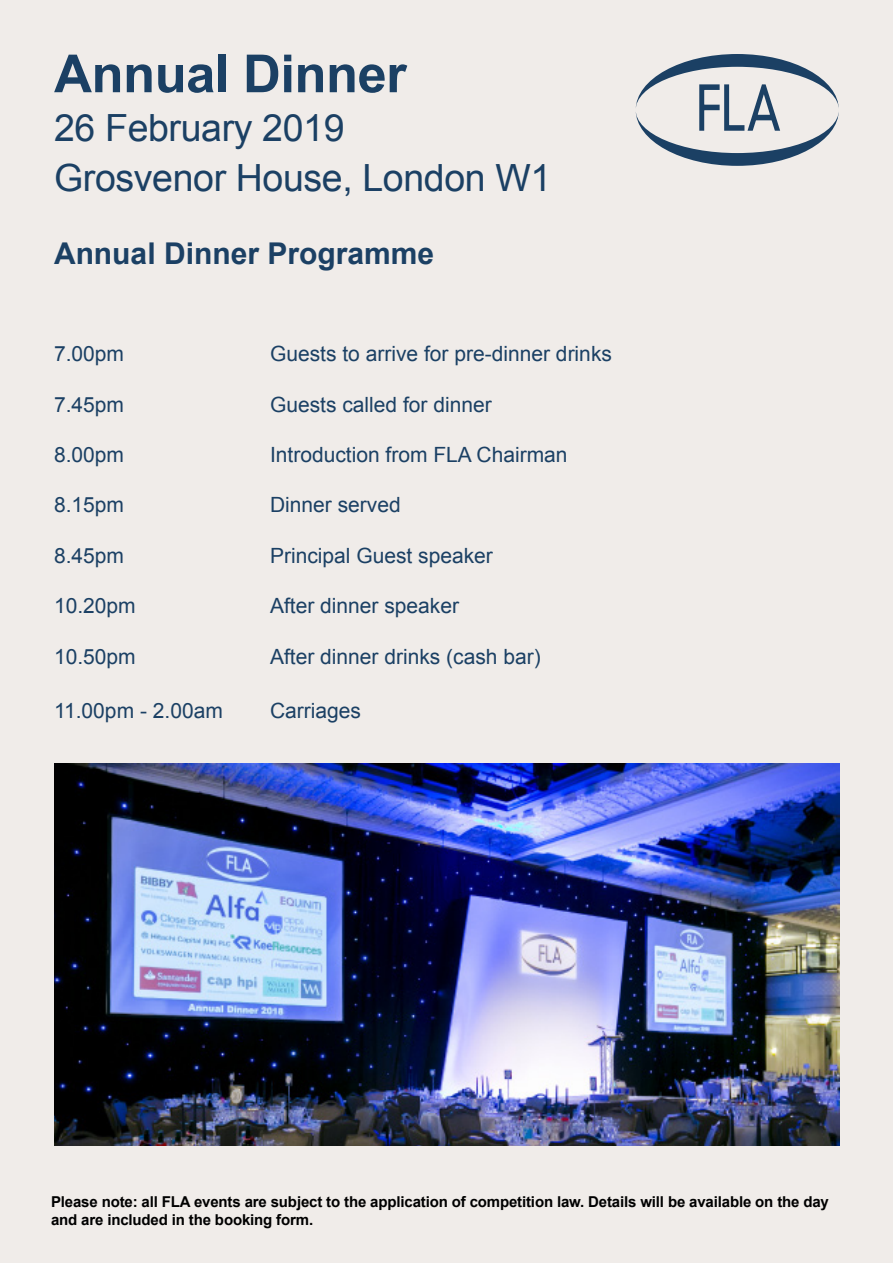
<style>
.page{position:relative;width:893px;height:1263px;background:#f0ece9}
.page>*{position:absolute;margin:0;border:0;box-sizing:border-box;transform-origin:0 0}
.t1{font:700 52.5px "Arial";letter-spacing:-.01em;color:#1b4064}
.t2{font:37.5px "Arial";letter-spacing:-.01em;color:#1b4064}
.t3{font:700 30px "Arial";color:#1b4064}
.t4{font:21px "Arial";color:#1b4064}
.t5{font:700 15px/18px "Arial";letter-spacing:-.01em;color:#000}
</style>
<div class="page">
<svg style="left:636px;top:54px;width:203px;height:112px"></svg>
<img style="left:54px;top:763px;width:785px;height:383px">
<p class="t1" style="left:54px;top:39px;width:354px">Annual Dinner</p>
<p class="t2" style="left:54px;top:104px;width:292px">26 February 2019</p>
<p class="t2" style="left:54px;top:153px;width:499px">Grosvenor House, London W1</p>
<p class="t3" style="left:54px;top:233px;width:382px">Annual Dinner Programme</p>
<p class="t4" style="left:54px;top:340px;width:72px">7.00pm</p>
<p class="t4" style="left:270px;top:340px;width:343px">Guests to arrive for pre-dinner drinks</p>
<p class="t4" style="left:54px;top:390px;width:72px">7.45pm</p>
<p class="t4" style="left:270px;top:390px;width:223px">Guests called for dinner</p>
<p class="t4" style="left:54px;top:441px;width:72px">8.00pm</p>
<p class="t4" style="left:270px;top:441px;width:299px">Introduction from FLA Chairman</p>
<p class="t4" style="left:54px;top:491px;width:72px">8.15pm</p>
<p class="t4" style="left:270px;top:491px;width:132px">Dinner served</p>
<p class="t4" style="left:54px;top:542px;width:72px">8.45pm</p>
<p class="t4" style="left:270px;top:542px;width:224px">Principal Guest speaker</p>
<p class="t4" style="left:54px;top:592px;width:83px">10.20pm</p>
<p class="t4" style="left:270px;top:592px;width:191px">After dinner speaker</p>
<p class="t4" style="left:54px;top:642px;width:83px">10.50pm</p>
<p class="t4" style="left:270px;top:642px;width:272px">After dinner drinks (cash bar)</p>
<p class="t4" style="left:54px;top:696px;width:170px">11.00pm - 2.00am</p>
<p class="t4" style="left:270px;top:696px;width:93px">Carriages</p>
<p class="t5" style="left:51px;top:1193px;width:779px">Please note: all FLA events are subject to the application of competition law. Details will be available on the day and are included in the booking form.</p>
</div>
